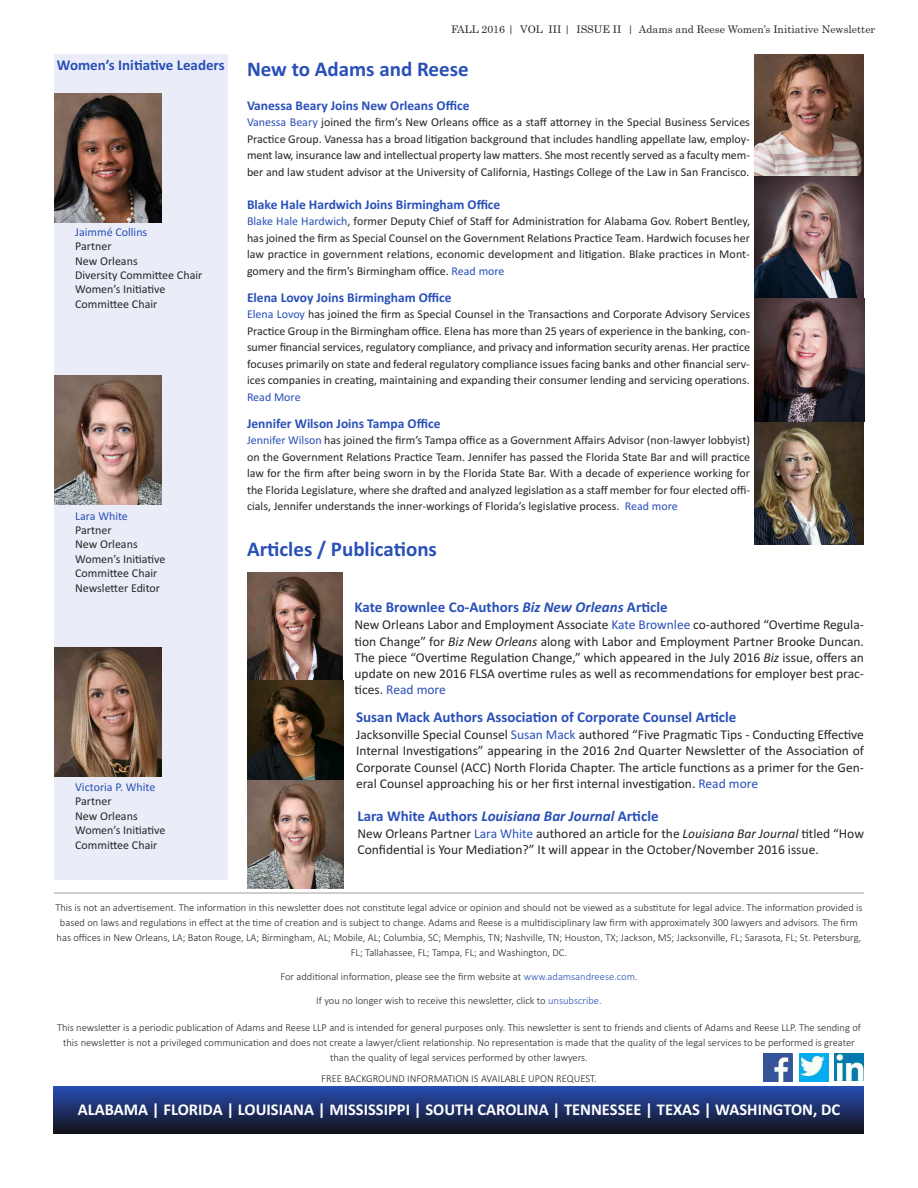
<style>
.page{position:relative;width:918px;height:1188px;background:#fff}
.page>*{position:absolute;margin:0;border:0;box-sizing:border-box;transform-origin:0 0}
.t1{font:700 21px "Calibri";color:#2950b8}
.t2{font:700 16.5px "Calibri";color:#fff}
.t3{font:700 15px "Calibri";color:#2950b8}
.t4{font:13.5px/16.2px "Calibri";color:#272627;text-align:justify}
.t5{font:700 13.5px "Calibri";color:#2950b8}
.t6{font:12px/16.5px "Calibri";color:#272627;text-align:justify}
.t7{font:12px "Calibri";color:#2950b8}
.t8{font:300 10.5px/15px "Calibri";color:#272627;text-align:center}
.t9{font:10.5px "Century";color:#272627}
.s1{color:#2950b8}
.s2{font-style:italic}
</style>
<div class="page">
<div style="left:54px;top:54px;width:173px;height:825px;background:#eaedf8"></div>
<div style="left:54px;top:1087px;width:810px;height:47px;background:linear-gradient(to bottom,#284db1,#121018)"></div>
<img style="left:763px;top:1054px;width:29px;height:27px">
<img style="left:799px;top:1054px;width:29px;height:27px">
<img style="left:835px;top:1053px;width:29px;height:27px">
<hr style="left:54px;top:892px;width:810px;height:2px;background:#bebebe">
<img style="left:54px;top:376px;width:108px;height:128px">
<img style="left:54px;top:94px;width:108px;height:128px">
<img style="left:54px;top:648px;width:108px;height:128px">
<img style="left:247px;top:572px;width:96px;height:108px">
<svg style="left:247px;top:680px;width:96px;height:101px;background:#3d2e1c"></svg>
<img style="left:247px;top:781px;width:96px;height:108px">
<img style="left:755px;top:54px;width:109px;height:490px">
<p class="t3" style="left:57px;top:56px;width:169px">Women’s Initiative Leaders</p>
<p class="t7" style="left:75px;top:225px;width:74px">Jaimmé Collins</p>
<p class="t6" style="left:75px;top:239px;width:129px;line-height:14.4px;text-align:left">Partner<br>New Orleans<br>Diversity Committee Chair<br>Women’s Initiative<br>Committee Chair</p>
<p class="t7" style="left:75px;top:508px;width:54px">Lara White</p>
<p class="t6" style="left:75px;top:523px;width:92px;line-height:14.4px;text-align:left">Partner<br>New Orleans<br>Women’s Initiative<br>Committee Chair<br>Newsletter Editor</p>
<p class="t7" style="left:75px;top:780px;width:82px">Victoria P. White</p>
<p class="t6" style="left:75px;top:794px;width:92px;line-height:14.4px;text-align:left">Partner<br>New Orleans<br>Women’s Initiative<br>Committee Chair</p>
<p class="t9" style="left:451px;top:23px;width:426px">FALL 2016 | VOL III | ISSUE II | Adams and Reese Women’s Initiative Newsletter</p>
<h1 class="t1" style="left:247px;top:57px;width:223px">New to Adams and Reese</h1>
<p class="t5" style="left:247px;top:97px;width:224px">Vanessa Beary Joins New Orleans Office</p>
<p class="t6" style="left:247px;top:114px;width:505px"><span class="s1">Vanessa Beary</span> joined the firm’s New Orleans office as a staff attorney in the Special Business Services Practice Group. Vanessa has a broad litigation background that includes handling appellate law, employ&shy;ment law, insurance law and intellectual property law matters. She most recently served as a faculty mem&shy;ber and law student advisor at the University of California, Hastings College of the Law in San Francisco.</p>
<p class="t5" style="left:247px;top:196px;width:255px">Blake Hale Hardwich Joins Birmingham Office</p>
<p class="t6" style="left:247px;top:213px;width:505px"><span class="s1">Blake Hale Hardwich</span>, former Deputy Chief of Staff for Administration for Alabama Gov. Robert Bentley, has joined the firm as Special Counsel on the Government Relations Practice Team. Hardwich focuses her law practice in government relations, economic development and litigation. Blake practices in Mont&shy;gomery and the firm’s Birmingham office. <span class="s1">Read more</span></p>
<p class="t5" style="left:247px;top:289px;width:206px">Elena Lovoy Joins Birmingham Office</p>
<p class="t6" style="left:247px;top:306px;width:505px"><span class="s1">Elena Lovoy</span> has joined the firm as Special Counsel in the Transactions and Corporate Advisory Services Practice Group in the Birmingham office. Elena has more than 25 years of experience in the banking, con&shy;sumer financial services, regulatory compliance, and privacy and information security arenas. Her practice focuses primarily on state and federal regulatory compliance issues facing banks and other financial serv&shy;ices companies in creating, maintaining and expanding their consumer lending and servicing operations.</p>
<p class="t7" style="left:247px;top:389px;width:55px">Read More</p>
<p class="t5" style="left:247px;top:415px;width:195px">Jennifer Wilson Joins Tampa Office</p>
<p class="t6" style="left:247px;top:432px;width:505px"><span class="s1">Jennifer Wilson</span> has joined the firm’s Tampa office as a Government Affairs Advisor (non-lawyer lobbyist) on the Government Relations Practice Team. Jennifer has passed the Florida State Bar and will practice law for the firm after being sworn in by the Florida State Bar. With a decade of experience working for the Florida Legislature, where she drafted and analyzed legislation as a staff member for four elected offi&shy;cials, Jennifer understands the inner-workings of Florida’s legislative process. <span class="s1">Read more</span></p>
<h1 class="t1" style="left:247px;top:536px;width:191px">Articles / Publications</h1>
<p class="t3" style="left:355px;top:598px;width:315px">Kate Brownlee Co-Authors <span class="s2">Biz New Orleans</span> Article</p>
<p class="t4" style="left:355px;top:617px;width:511px">New Orleans Labor and Employment Associate <span class="s1">Kate Brownlee</span> co-authored “Overtime Regula&shy;tion Change” for <span class="s2">Biz New Orleans</span> along with Labor and Employment Partner Brooke Duncan.<br>The piece “Overtime Regulation Change,” which appeared in the July 2016 <span class="s2">Biz</span> issue, offers an update on new 2016 FLSA overtime rules as well as recommendations for employer best prac&shy;tices. <span class="s1">Read more</span></p>
<p class="t3" style="left:356px;top:708px;width:382px">Susan Mack Authors Association of Corporate Counsel Article</p>
<p class="t4" style="left:356px;top:726px;width:509px">Jacksonville Special Counsel <span class="s1">Susan Mack</span> authored “Five Pragmatic Tips - Conducting Effective Internal Investigations” appearing in the 2016 2nd Quarter Newsletter of the Association of Corporate Counsel (ACC) North Florida Chapter. The article functions as a primer for the Gen&shy;eral Counsel approaching his or her first internal investigation. <span class="s1">Read more</span></p>
<p class="t3" style="left:358px;top:807px;width:303px">Lara White Authors <span class="s2">Louisiana Bar Journal</span> Article</p>
<p class="t4" style="left:358px;top:825px;width:508px">New Orleans Partner <span class="s1">Lara White</span> authored an article for the <span class="s2">Louisiana Bar Journal</span> titled “How<br>Confidential is Your Mediation?” It will appear in the October/November 2016 issue.</p>
<p class="t8" style="left:55px;top:900px;width:809px">This is not an advertisement. The information in this newsletter does not constitute legal advice or opinion and should not be viewed as a substitute for legal advice. The information provided is based on laws and regulations in effect at the time of creation and is subject to change. Adams and Reese is a multidisciplinary law firm with approximately 300 lawyers and advisors. The firm has offices in New Orleans, LA; Baton Rouge, LA; Birmingham, AL; Mobile, AL; Columbia, SC; Memphis, TN; Nashville, TN; Houston, TX; Jackson, MS; Jacksonville, FL; Sarasota, FL; St. Petersburg, FL; Tallahassee, FL; Tampa, FL; and Washington, DC.</p>
<p class="t8" style="left:280px;top:969px;width:359px">For additional information, please see the firm website at <span class="s1">www.adamsandreese.com</span>.</p>
<p class="t8" style="left:316px;top:993px;width:287px">If you no longer wish to receive this newsletter, click to <span class="s1">unsubscribe.</span></p>
<p class="t8" style="left:57px;top:1020px;width:805px">This newsletter is a periodic publication of Adams and Reese LLP and is intended for general purposes only. This newsletter is sent to friends and clients of Adams and Reese LLP. The sending of this newsletter is not a privileged communication and does not create a lawyer/client relationship. No representation is made that the quality of the legal services to be performed is greater than the quality of legal services performed by other lawyers.</p>
<p class="t8" style="left:321px;top:1071px;width:277px">FREE BACKGROUND INFORMATION IS AVAILABLE UPON REQUEST.</p>
<h2 class="t2" style="left:78px;top:1100px;width:764px">ALABAMA | FLORIDA | LOUISIANA | MISSISSIPPI | SOUTH CAROLINA | TENNESSEE | TEXAS | WASHINGTON, DC</h2>
</div>
